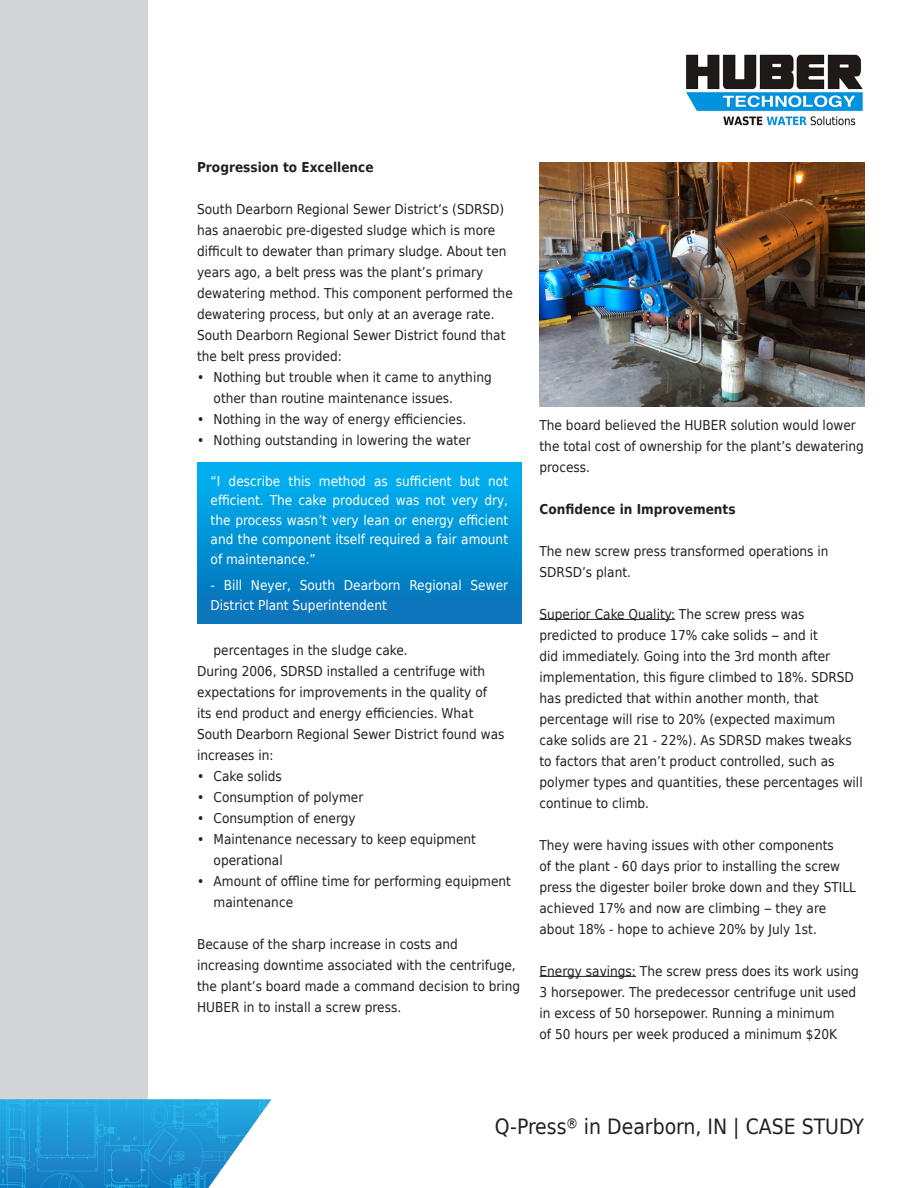
<style>
.page{position:relative;width:918px;height:1188px;background:#fff}
.page>*{position:absolute;margin:0;border:0;box-sizing:border-box;transform-origin:0 0}
.t1{font:21px "Huber Tec";color:#231f20}
.t2{font:13.5px/21px "Huber Tec";color:#231f20}
.t3{font:13.5px/19.5px "Huber Tec";color:#fff;text-align:justify}
.t4{font:700 13.5px "Huber Tec";color:#231f20}
</style>
<div class="page">
<div style="left:0;top:0;width:148px;height:1188px;background:#d4d5d7"></div>
<img style="left:686px;top:54px;width:177px;height:72px">
<img style="left:0;top:1099px;width:271px;height:89px">
<hr style="left:540px;top:619px;width:135px;height:1px;background:#231f20">
<hr style="left:540px;top:976px;width:96px;height:1px;background:#231f20">
<div style="left:197px;top:462px;width:325px;height:161px;background:linear-gradient(to bottom,#00b4f4,#0870b6)"></div>
<img style="left:540px;top:162px;width:324px;height:244px">
<p class="t4" style="left:197px;top:156px;width:178px">Progression to Excellence</p>
<p class="t2" style="left:197px;top:198px;width:317px">South Dearborn Regional Sewer District’s (SDRSD) has anaerobic pre-digested sludge which is more difficult to dewater than primary sludge. About ten years ago, a belt press was the plant’s primary dewatering method. This component performed the dewatering process, but only at an average rate.<br>South Dearborn Regional Sewer District found that the belt press provided:</p>
<p class="t2" style="left:214px;top:366px;width:280px;text-indent:-16px">• Nothing but trouble when it came to anything other than routine maintenance issues.</p>
<p class="t2" style="left:197px;top:408px;width:271px">• Nothing in the way of energy efficiencies.</p>
<p class="t2" style="left:197px;top:429px;width:275px">• Nothing outstanding in lowering the water</p>
<p class="t3" style="left:211px;top:471px;width:299px">“I describe this method as sufficient but not efficient. The cake produced was not very dry, the process wasn’t very lean or energy efficient and the component itself required a fair amount of maintenance.”</p>
<p class="t3" style="left:211px;top:575px;width:299px">- Bill Neyer, South Dearborn Regional Sewer<br>District Plant Superintendent</p>
<p class="t2" style="left:197px;top:639px;width:309px;text-indent:16px">percentages in the sludge cake.<br>During 2006, SDRSD installed a centrifuge with expectations for improvements in the quality of its end product and energy efficiencies. What South Dearborn Regional Sewer District found was increases in:</p>
<p class="t2" style="left:197px;top:765px;width:86px">• Cake solids</p>
<p class="t2" style="left:197px;top:786px;width:168px">• Consumption of polymer</p>
<p class="t2" style="left:197px;top:807px;width:160px">• Consumption of energy</p>
<p class="t2" style="left:214px;top:828px;width:264px;text-indent:-16px">• Maintenance necessary to keep equipment operational</p>
<p class="t2" style="left:214px;top:870px;width:299px;text-indent:-16px">• Amount of offline time for performing equipment maintenance</p>
<p class="t2" style="left:197px;top:933px;width:325px">Because of the sharp increase in costs and increasing downtime associated with the centrifuge, the plant’s board made a command decision to bring HUBER in to install a screw press.</p>
<p class="t2" style="left:540px;top:414px;width:326px">The board believed the HUBER solution would lower the total cost of ownership for the plant’s dewatering process.</p>
<p class="t4" style="left:540px;top:498px;width:198px">Confidence in Improvements</p>
<p class="t2" style="left:540px;top:540px;width:290px">The new screw press transformed operations in<br>SDRSD’s plant.</p>
<p class="t2" style="left:540px;top:603px;width:325px">Superior Cake Quality: The screw press was predicted to produce 17% cake solids – and it<br>did immediately. Going into the 3rd month after implementation, this figure climbed to 18%. SDRSD has predicted that within another month, that percentage will rise to 20% (expected maximum cake solids are 21 - 22%). As SDRSD makes tweaks to factors that aren’t product controlled, such as polymer types and quantities, these percentages will continue to climb.</p>
<p class="t2" style="left:540px;top:834px;width:318px">They were having issues with other components<br>of the plant - 60 days prior to installing the screw press the digester boiler broke down and they STILL achieved 17% and now are climbing – they are about 18% - hope to achieve 20% by July 1st.</p>
<p class="t2" style="left:540px;top:960px;width:321px">Energy savings: The screw press does its work using 3 horsepower. The predecessor centrifuge unit used in excess of 50 horsepower. Running a minimum<br>of 50 hours per week produced a minimum $20K</p>
<h1 class="t1" style="left:495px;top:1109px;width:371px">Q-Press® in Dearborn, IN | CASE STUDY</h1>
</div>
